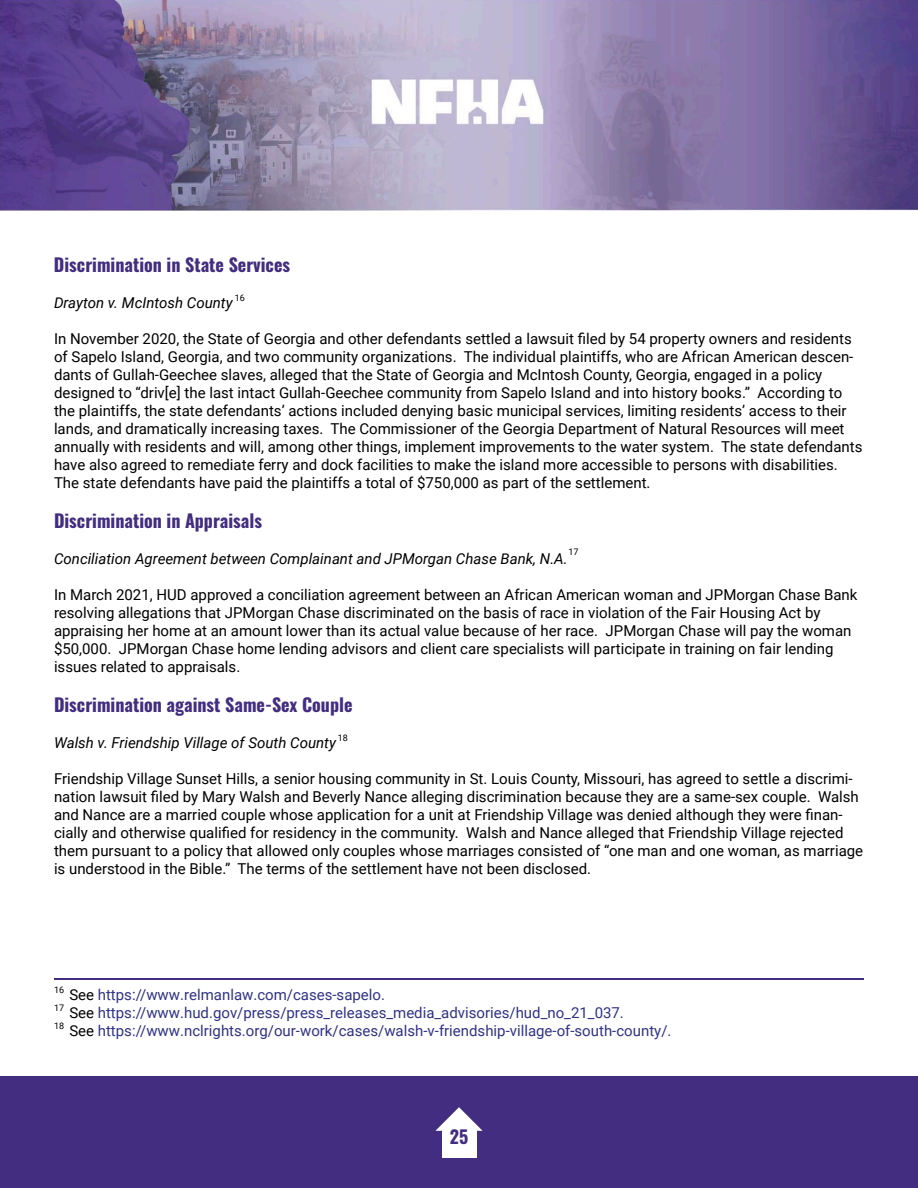
<style>
.page{position:relative;width:918px;height:1188px;background:#fff}
.page>*{position:absolute;margin:0;border:0;box-sizing:border-box;transform-origin:0 0}
.t1{font:18px "Oswald";color:#422d80}
.t2{font:15px/18px "Roboto";color:#000}
.t3{font:15px/18px "Roboto";color:#2f3286}
.t4{font:italic 15px "Roboto";color:#000}
.t5{font:9px/18.3px "Roboto";color:#000101}
.s1{color:#000}
.s2{font-style:inherit}
</style>
<div class="page">
<div style="left:0;top:1076px;width:918px;height:112px;background:#422d80"></div>
<div style="left:442px;top:1126px;width:34px;height:32px;background:#fff"></div>
<svg style="left:435px;top:1107px;width:48px;height:24px"></svg>
<hr style="left:54px;top:978px;width:810px;height:2px;background:#422d80">
<img style="left:0;top:0;width:918px;height:211px">
<p class="t1" style="left:54px;top:249px;width:238px">Discrimination in State Services</p>
<p class="t4" style="left:54px;top:293px;width:180px">Drayton v. McIntosh County</p>
<p class="t2" style="left:54px;top:329px;width:810px">In November 2020, the State of Georgia and other defendants settled a lawsuit filed by 54 property owners and residents of Sapelo Island, Georgia, and two community organizations. The individual plaintiffs, who are African American descen&shy;dants of Gullah-Geechee slaves, alleged that the State of Georgia and McIntosh County, Georgia, engaged in a policy designed to “driv[e] the last intact Gullah-Geechee community from Sapelo Island and into history books.” According to the plaintiffs, the state defendants’ actions included denying basic municipal services, limiting residents’ access to their lands, and dramatically increasing taxes. The Commissioner of the Georgia Department of Natural Resources will meet annually with residents and will, among other things, implement improvements to the water system. The state defendants have also agreed to remediate ferry and dock facilities to make the island more accessible to persons with disabilities.<br>The state defendants have paid the plaintiffs a total of $750,000 as part of the settlement.</p>
<p class="t1" style="left:54px;top:505px;width:209px">Discrimination in Appraisals</p>
<p class="t4" style="left:54px;top:548px;width:515px">Conciliation Agreement between Complainant and JPMorgan Chase Bank, N.A.</p>
<p class="t2" style="left:54px;top:585px;width:805px">In March 2021, HUD approved a conciliation agreement between an African American woman and JPMorgan Chase Bank resolving allegations that JPMorgan Chase discriminated on the basis of race in violation of the Fair Housing Act by appraising her home at an amount lower than its actual value because of her race. JPMorgan Chase will pay the woman $50,000. JPMorgan Chase home lending advisors and client care specialists will participate in training on fair lending issues related to appraisals.</p>
<p class="t1" style="left:54px;top:688px;width:300px">Discrimination against Same-Sex Couple</p>
<p class="t4" style="left:54px;top:732px;width:284px">Walsh v. Friendship Village of South County</p>
<p class="t2" style="left:54px;top:769px;width:811px">Friendship Village Sunset Hills, a senior housing community in St. Louis County, Missouri, has agreed to settle a discrimi&shy;nation lawsuit filed by Mary Walsh and Beverly Nance alleging discrimination because they are a same-sex couple. Walsh and Nance are a married couple whose application for a unit at Friendship Village was denied although they were finan&shy;cially and otherwise qualified for residency in the community. Walsh and Nance alleged that Friendship Village rejected them pursuant to a policy that allowed only couples whose marriages consisted of “one man and one woman, as marriage is understood in the Bible.” The terms of the settlement have not been disclosed.</p>
<p class="t5" style="left:235px;top:288px;width:12px">16</p>
<p class="t5" style="left:569px;top:543px;width:12px">17</p>
<p class="t5" style="left:338px;top:728px;width:12px">18</p>
<p class="t5" style="left:54px;top:980px;width:12px">16</p>
<p class="t3" style="left:69px;top:985px;width:604px"><span class="s1">See</span> https://www.relmanlaw.com/cases-sapelo<span class="s2">.<br></span><span class="s1">See</span> https://www.hud.gov/press/press_releases_media_advisories/hud_no_21_037<span class="s2">.<br></span><span class="s1">See</span> https://www.nclrights.org/our-work/cases/walsh-v-friendship-village-of-south-county/<span class="s2">.</span></p>
<p class="t5" style="left:54px;top:998px;width:12px">17<br>18</p>
<p class="t1" style="left:450px;top:1120px;width:20px">25</p>
</div>
